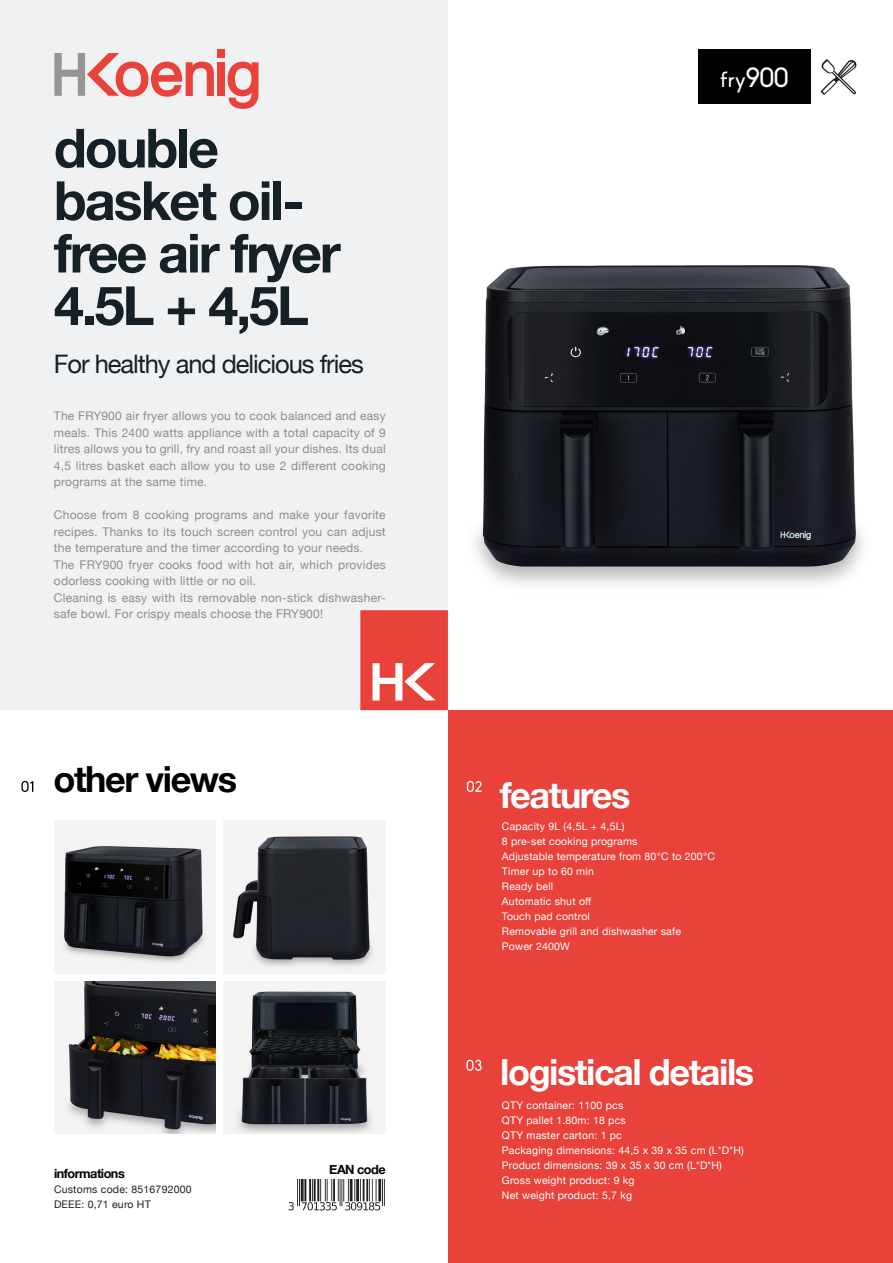
<style>
.page{position:relative;width:893px;height:1263px;background:#fff}
.page>*{position:absolute;margin:0;border:0;box-sizing:border-box;transform-origin:0 0}
.t1{font:700 54px/52.5px "Helvetica Neue";letter-spacing:-.04em;color:#162027}
.t2{font:700 36px "Helvetica Neue";letter-spacing:-.04em;color:#fff}
.t3{font:700 36px "Helvetica Neue";letter-spacing:-.04em;color:#000}
.t4{font:25.5px "Helvetica Neue";letter-spacing:-.04em;color:#162027}
.t5{font:21px "Biko";color:#fff}
.t6{font:700 12.75px "Helvetica Neue";letter-spacing:-.04em;color:#000}
.t7{font:12px/16.5px "Helvetica Neue";letter-spacing:.02em;color:#8b8d8f;text-align:justify}
.t8{font:10.5px "Helvetica Neue";letter-spacing:.02em;color:#fff}
.t9{font:10.5px "Helvetica Neue";letter-spacing:.02em;color:#231f20}
.s1{font-size:27px}
</style>
<div class="page">
<div style="left:0;top:0;width:448px;height:710px;background:#f0f1f2"></div>
<div style="left:448px;top:710px;width:445px;height:553px;background:#e8423b"></div>
<svg style="left:360px;top:610px;width:88px;height:100px"></svg>
<div style="left:218px;top:49px;width:7px;height:8px;background:#e8423b"></div>
<div style="left:218px;top:62px;width:7px;height:34px;background:#e8423b"></div>
<svg style="left:54px;top:53px;width:160px;height:44px"></svg>
<svg style="left:227px;top:62px;width:32px;height:47px"></svg>
<svg style="left:21px;top:781px;width:12px;height:11px"></svg>
<svg style="left:466px;top:1060px;width:16px;height:11px"></svg>
<div style="left:698px;top:50px;width:113px;height:54px;background:#000"></div>
<svg style="left:467px;top:781px;width:15px;height:11px"></svg>
<img style="left:54px;top:821px;width:162px;height:152px">
<img style="left:224px;top:821px;width:162px;height:152px">
<img style="left:54px;top:982px;width:162px;height:152px">
<img style="left:224px;top:982px;width:162px;height:152px">
<img style="left:288px;top:1179px;width:97px;height:31px">
<svg style="left:821px;top:59px;width:35px;height:36px"></svg>
<img style="left:475px;top:265px;width:389px;height:320px">
<p class="t1" style="left:54px;top:123px;width:167px">double</p>
<p class="t1" style="left:54px;top:176px;width:288px">basket oil&shy;free air fryer<br>4.5L + 4,5L</p>
<p class="t4" style="left:54px;top:345px;width:311px">For healthy and delicious fries</p>
<p class="t7" style="left:54px;top:408px;width:333px">The FRY900 air fryer allows you to cook balanced and easy meals. This 2400 watts appliance with a total capacity of 9 litres allows you to grill, fry and roast all your dishes. Its dual 4,5 litres basket each allow you to use 2 different cooking programs at the same time.</p>
<p class="t7" style="left:54px;top:507px;width:333px">Choose from 8 cooking programs and make your favorite recipes. Thanks to its touch screen control you can adjust the temperature and the timer according to your needs.</p>
<p class="t7" style="left:54px;top:557px;width:333px">The FRY900 fryer cooks food with hot air, which provides odorless cooking with little or no oil.</p>
<p class="t7" style="left:54px;top:590px;width:333px">Cleaning is easy with its removable non-stick dishwasher&shy;safe bowl. For crispy meals choose the FRY900!</p>
<p class="t3" style="left:54px;top:750px;width:185px">other views</p>
<p class="t6" style="left:54px;top:1163px;width:72px">informations</p>
<p class="t9" style="left:54px;top:1181px;width:139px">Customs code: 8516792000</p>
<p class="t9" style="left:54px;top:1196px;width:98px">DEEE: 0,71 euro HT</p>
<p class="t6" style="left:329px;top:1159px;width:58px">EAN code</p>
<p class="t5" style="left:720px;top:68px;width:71px">fry<span class="s1">900</span></p>
<p class="t2" style="left:500px;top:766px;width:132px">features</p>
<p class="t8" style="left:502px;top:818px;width:124px">Capacity 9L (4,5L + 4,5L)</p>
<p class="t8" style="left:502px;top:833px;width:137px">8 pre-set cooking programs</p>
<p class="t8" style="left:502px;top:848px;width:215px">Adjustable temperature from 80°C to 200°C</p>
<p class="t8" style="left:502px;top:863px;width:93px">Timer up to 60 min</p>
<p class="t8" style="left:502px;top:878px;width:53px">Ready bell</p>
<p class="t8" style="left:502px;top:893px;width:91px">Automatic shut off</p>
<p class="t8" style="left:502px;top:908px;width:89px">Touch pad control</p>
<p class="t8" style="left:502px;top:923px;width:181px">Removable grill and dishwasher safe</p>
<p class="t8" style="left:502px;top:938px;width:70px">Power 2400W</p>
<p class="t2" style="left:500px;top:1044px;width:255px">logistical details</p>
<p class="t8" style="left:502px;top:1097px;width:123px">QTY container: 1100 pcs</p>
<p class="t8" style="left:502px;top:1112px;width:125px">QTY pallet 1.80m: 18 pcs</p>
<p class="t8" style="left:502px;top:1127px;width:121px">QTY master carton: 1 pc</p>
<p class="t8" style="left:502px;top:1142px;width:243px">Packaging dimensions: 44,5 x 39 x 35 cm (L*D*H)</p>
<p class="t8" style="left:502px;top:1157px;width:222px">Product dimensions: 39 x 35 x 30 cm (L*D*H)</p>
<p class="t8" style="left:502px;top:1172px;width:134px">Gross weight product: 9 kg</p>
<p class="t8" style="left:502px;top:1187px;width:132px">Net weight product: 5,7 kg</p>
</div>
